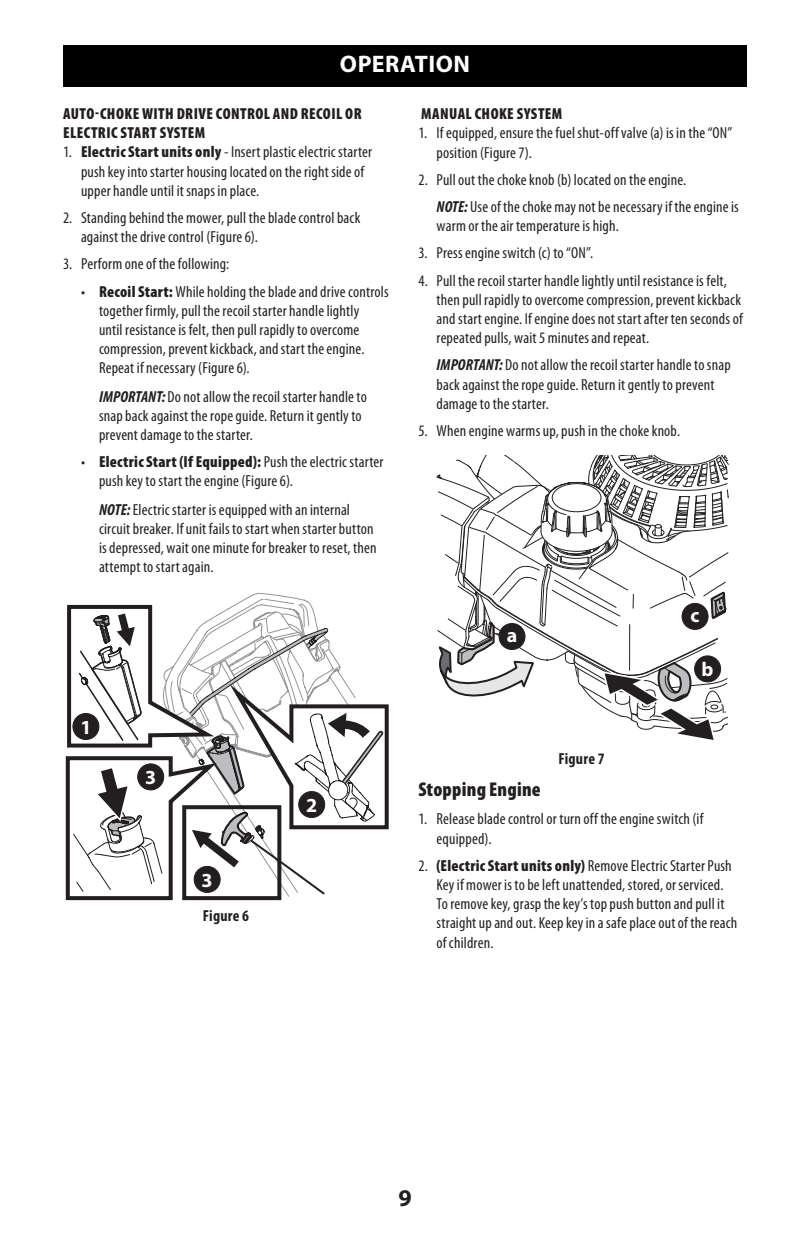
<style>
.page{position:relative;width:810px;height:1242px;background:#fff}
.page>*{position:absolute;margin:0;border:0;box-sizing:border-box;transform-origin:0 0}
.t1{font:700 24px "Myriad Pro";letter-spacing:.02em;color:#fff}
.t2{font:700 24px "Myriad Pro";color:#231f20}
.t3{font:900 condensed 20px "Myriad Pro";letter-spacing:.01em;color:#231f20}
.t4{font:700 20px "Myriad Pro";color:#fff}
.t5{font:condensed 16px/19.2px "Myriad Pro";letter-spacing:.01em;color:#231f20}
.t6{font:900 condensed 16px/19.2px "Myriad Pro";letter-spacing:.025em;color:#231f20}
.t7{font:700 condensed 16px "Myriad Pro";letter-spacing:.015em;color:#231f20}
.s1{font-weight:900}
.s2{font-weight:700;font-style:italic}
</style>
<div class="page">
<div style="left:63px;top:45px;width:684px;height:42px;background:#000"></div>
<svg style="left:65px;top:593px;width:324px;height:308px"></svg>
<div style="left:299px;top:792px;width:26px;height:26px;background:#231f20;border-radius:50%"></div>
<div style="left:298px;top:791px;width:27px;height:27px;border:1px solid #231f20;border-radius:50%"></div>
<div style="left:194px;top:866px;width:26px;height:26px;background:#231f20;border-radius:50%"></div>
<div style="left:194px;top:866px;width:27px;height:27px;border:1px solid #231f20;border-radius:50%"></div>
<div style="left:138px;top:764px;width:26px;height:26px;background:#231f20;border-radius:50%"></div>
<div style="left:137px;top:763px;width:27px;height:27px;border:1px solid #231f20;border-radius:50%"></div>
<div style="left:73px;top:713px;width:26px;height:26px;background:#231f20;border-radius:50%"></div>
<div style="left:72px;top:713px;width:27px;height:27px;border:1px solid #231f20;border-radius:50%"></div>
<svg style="left:436px;top:455px;width:293px;height:285px"></svg>
<div style="left:499px;top:624px;width:26px;height:26px;background:#231f20;border-radius:50%"></div>
<div style="left:499px;top:623px;width:27px;height:27px;border:1px solid #231f20;border-radius:50%"></div>
<div style="left:682px;top:603px;width:26px;height:26px;background:#231f20;border-radius:50%"></div>
<div style="left:682px;top:603px;width:27px;height:27px;border:1px solid #231f20;border-radius:50%"></div>
<div style="left:695px;top:656px;width:26px;height:26px;background:#231f20;border-radius:50%"></div>
<div style="left:694px;top:655px;width:27px;height:27px;border:1px solid #231f20;border-radius:50%"></div>
<h1 class="t1" style="left:340px;top:48px;width:132px">OPERATION</h1>
<p class="t6" style="left:63px;top:104px;width:300px">AUTO-CHOKE WITH DRIVE CONTROL AND RECOIL OR<br>ELECTRIC START SYSTEM</p>
<p class="t5" style="left:81px;top:143px;width:293px;text-indent:-18px">1. <span class="s1">Electric Start units only</span> - Insert plastic electric starter push key into starter housing located on the right side of upper handle until it snaps in place.</p>
<p class="t5" style="left:81px;top:208px;width:281px;text-indent:-18px">2. Standing behind the mower, pull the blade control back against the drive control (Figure 6).</p>
<p class="t5" style="left:63px;top:255px;width:168px">3. Perform one of the following:</p>
<p class="t5" style="left:99px;top:282px;width:291px;text-indent:-18px">• <span class="s1">Recoil Start:</span> While holding the blade and drive controls together firmly, pull the recoil starter handle lightly<br>until resistance is felt, then pull rapidly to overcome compression, prevent kickback, and start the engine.<br>Repeat if necessary (Figure 6).</p>
<p class="t5" style="left:99px;top:387px;width:269px"><span class="s2">IMPORTANT:</span> Do not allow the recoil starter handle to snap back against the rope guide. Return it gently to prevent damage to the starter.</p>
<p class="t5" style="left:99px;top:453px;width:286px;text-indent:-18px">• <span class="s1">Electric Start (If Equipped):</span> Push the electric starter push key to start the engine (Figure 6).</p>
<p class="t5" style="left:99px;top:500px;width:279px"><span class="s2">NOTE:</span> Electric starter is equipped with an internal circuit breaker. If unit fails to start when starter button is depressed, wait one minute for breaker to reset, then attempt to start again.</p>
<p class="t6" style="left:421px;top:104px;width:143px">MANUAL CHOKE SYSTEM</p>
<p class="t5" style="left:437px;top:124px;width:298px;text-indent:-18px">1. If equipped, ensure the fuel shut-off valve (a) is in the “ON” position (Figure 7).</p>
<p class="t5" style="left:437px;top:166px;width:304px;line-height:27.2px;text-indent:-18px">2. Pull out the choke knob (b) located on the engine.<br><span class="s2">NOTE:</span> Use of the choke may not be necessary if the engine is</p>
<p class="t5" style="left:437px;top:217px;width:184px">warm or the air temperature is high.</p>
<p class="t5" style="left:419px;top:244px;width:176px">3. Press engine switch (c) to “ON”.</p>
<p class="t5" style="left:437px;top:271px;width:308px;text-indent:-18px">4. Pull the recoil starter handle lightly until resistance is felt, then pull rapidly to overcome compression, prevent kickback and start engine. If engine does not start after ten seconds of repeated pulls, wait 5 minutes and repeat.</p>
<p class="t5" style="left:437px;top:356px;width:296px"><span class="s2">IMPORTANT:</span> Do not allow the recoil starter handle to snap back against the rope guide. Return it gently to prevent damage to the starter.</p>
<p class="t5" style="left:419px;top:421px;width:263px">5. When engine warms up, push in the choke knob.</p>
<p class="t4" style="left:80px;top:714px;width:13px">1</p>
<p class="t4" style="left:145px;top:765px;width:13px">3</p>
<p class="t4" style="left:202px;top:867px;width:13px">3</p>
<p class="t7" style="left:203px;top:905px;width:48px">Figure 6</p>
<p class="t4" style="left:306px;top:792px;width:13px">2</p>
<p class="t4" style="left:507px;top:622px;width:12px">a</p>
<p class="t7" style="left:558px;top:749px;width:48px">Figure 7</p>
<p class="t4" style="left:691px;top:602px;width:11px">c</p>
<p class="t4" style="left:702px;top:657px;width:13px">b</p>
<p class="t3" style="left:418px;top:778px;width:124px">Stopping Engine</p>
<p class="t5" style="left:436px;top:810px;width:268px;text-indent:-18px">1. Release blade control or turn off the engine switch (if equipped).</p>
<p class="t5" style="left:436px;top:856px;width:302px;text-indent:-18px">2. <span class="s1">(Electric Start units only)</span> Remove Electric Starter Push Key if mower is to be left unattended, stored, or serviced.<br>To remove key, grasp the key’s top push button and pull it straight up and out. Keep key in a safe place out of the reach of children.</p>
<h1 class="t2" style="left:398px;top:1182px;width:15px">9</h1>
</div>
